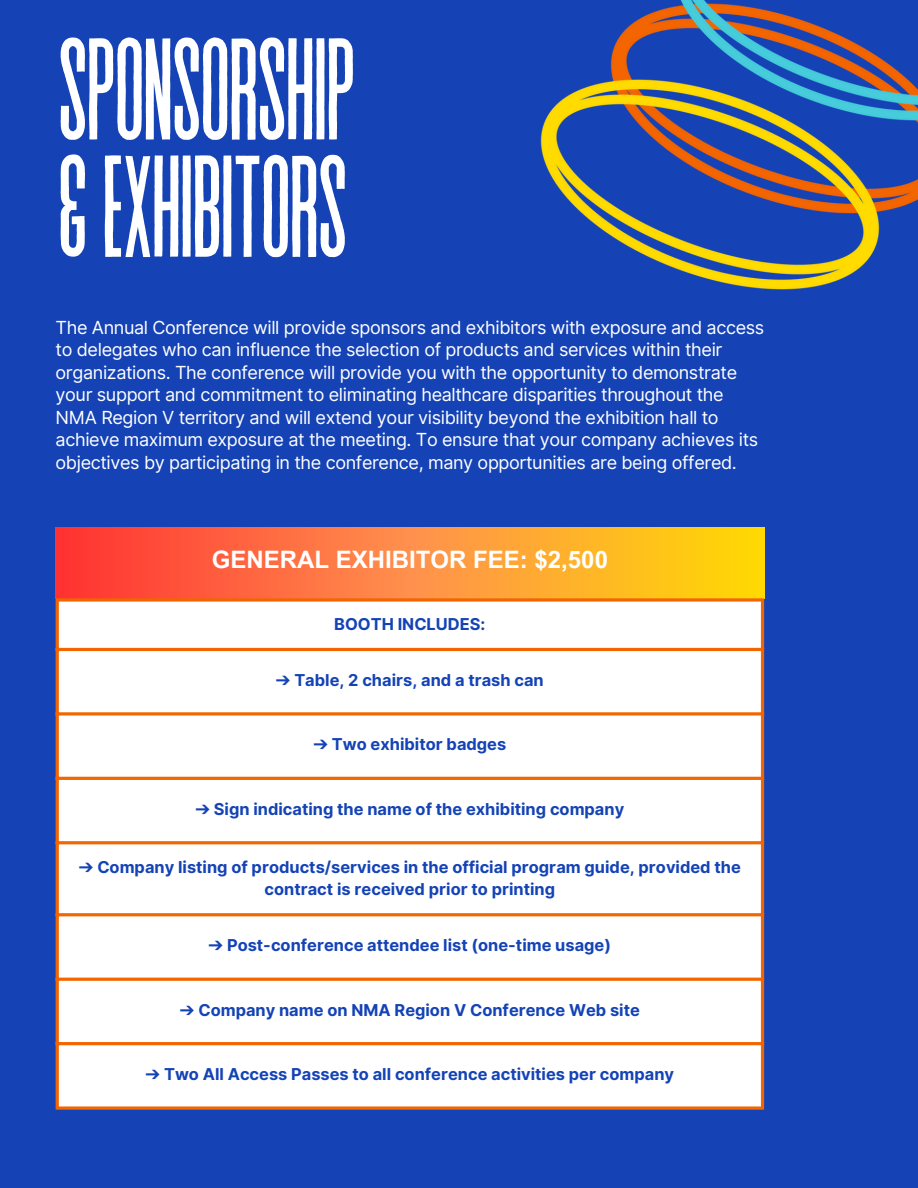
<style>
.page{position:relative;width:918px;height:1188px;background:#1543b6}
.page>*{position:absolute;margin:0;border:0;box-sizing:border-box;transform-origin:0 0}
.t1{font:144.45px "Revive 80 Tall";letter-spacing:-.04em;color:#fff}
.t2{font:700 24px "Arial MT Pro";color:#fff}
.t3{font:18px/22.5px "Inter";letter-spacing:-.02em;color:#fff}
.t4{font:700 16.35px/22.5px "Inter";color:#1443b6;text-align:center}
.s1{font-family:"Free Serif";font-weight:400}
</style>
<div class="page">
<img style="left:610px;top:10px;width:308px;height:199px">
<img style="left:659px;top:0;width:259px;height:133px">
<img style="left:540px;top:67px;width:353px;height:223px">
<svg style="left:56px;top:527px;width:708px;height:71px;background:#ff8933"></svg>
<div style="left:59px;top:602px;width:702px;height:504px;background:#fff"></div>
<hr style="left:56px;top:602px;width:3px;height:504px;background:#f26500">
<hr style="left:761px;top:602px;width:3px;height:504px;background:#f26500">
<svg style="left:56px;top:598px;width:708px;height:4px;background:#f4781f"></svg>
<hr style="left:56px;top:648px;width:708px;height:3px;background:#f26500">
<svg style="left:59px;top:712px;width:702px;height:4px;background:#f48231"></svg>
<hr style="left:56px;top:777px;width:708px;height:3px;background:#f26500">
<hr style="left:56px;top:841px;width:708px;height:3px;background:#f26500">
<hr style="left:56px;top:913px;width:708px;height:3px;background:#f26500">
<hr style="left:56px;top:978px;width:708px;height:3px;background:#f26500">
<hr style="left:56px;top:1042px;width:708px;height:3px;background:#f26500">
<svg style="left:56px;top:1106px;width:708px;height:4px;background:#e2742b"></svg>
<p class="t1" style="left:56px;top:15px;width:304px">SPONSORSHIP</p>
<p class="t1" style="left:56px;top:133px;width:296px">&amp;EXHIBITORS</p>
<p class="t3" style="left:56px;top:316px;width:710px">The Annual Conference will provide sponsors and exhibitors with exposure and access to delegates who can influence the selection of products and services within their organizations. The conference will provide you with the opportunity to demonstrate your support and commitment to eliminating healthcare disparities throughout the NMA Region V territory and will extend your visibility beyond the exhibition hall to achieve maximum exposure at the meeting. To ensure that your company achieves its objectives by participating in the conference, many opportunities are being offered.</p>
<p class="t2" style="left:212px;top:550px;width:398px">GENERAL EXHIBITOR FEE: $2,500</p>
<p class="t4" style="left:334px;top:613px;width:153px">BOOTH INCLUDES:</p>
<p class="t4" style="left:276px;top:669px;width:269px"><span class="s1">➔</span> Table, 2 chairs, and a trash can</p>
<p class="t4" style="left:313px;top:733px;width:194px"><span class="s1">➔</span> Two exhibitor badges</p>
<p class="t4" style="left:195px;top:798px;width:430px"><span class="s1">➔</span> Sign indicating the name of the exhibiting company</p>
<p class="t4" style="left:79px;top:855px;width:663px"><span class="s1">➔</span> Company listing of products/services in the official program guide, provided the contract is received prior to printing</p>
<p class="t4" style="left:209px;top:934px;width:404px"><span class="s1">➔</span> Post-conference attendee list (one-time usage)</p>
<p class="t4" style="left:180px;top:999px;width:461px"><span class="s1">➔</span> Company name on NMA Region V Conference Web site</p>
<p class="t4" style="left:146px;top:1063px;width:530px"><span class="s1">➔</span> Two All Access Passes to all conference activities per company</p>
</div>
